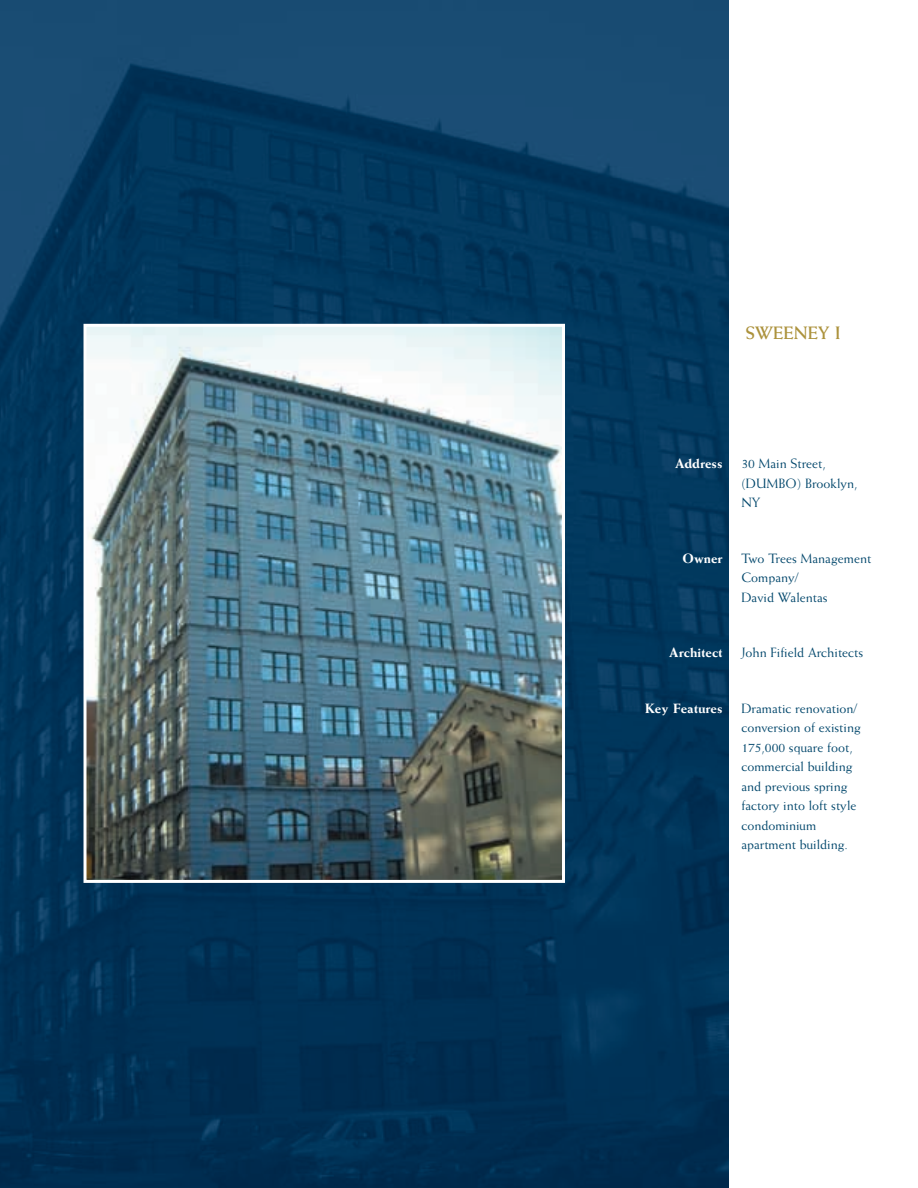
<style>
.page{position:relative;width:918px;height:1188px;background:#fff}
.page>*{position:absolute;margin:0;border:0;box-sizing:border-box;transform-origin:0 0}
.t1{font:700 18px "Weiss";color:#ac923c}
.t2{font:13.5px/19.5px "Weiss";color:#00466b}
.t3{font:800 13.5px "Weiss";color:#fff}
</style>
<div class="page">
<img style="left:0;top:0;width:729px;height:1188px">
<img style="left:88px;top:328px;width:473px;height:551px">
<div style="left:84px;top:324px;width:481px;height:559px;border:3px solid #fff"></div>
<p class="t1" style="left:746px;top:323px;width:13px">SWEENE</p>
<p class="t1" style="left:818px;top:323px;width:22px">Y I</p>
<p class="t3" style="left:675px;top:456px;width:49px">Address</p>
<p class="t2" style="left:741px;top:454px;width:118px">30 Main Street, (DUMBO) Brooklyn,<br>NY</p>
<p class="t3" style="left:683px;top:550px;width:41px">Owner</p>
<p class="t2" style="left:741px;top:548px;width:131px">Two Trees Management<br>Company/<br>David Walentas</p>
<p class="t3" style="left:669px;top:645px;width:55px">Architect</p>
<p class="t2" style="left:741px;top:643px;width:123px">John Fifield Architects</p>
<p class="t3" style="left:645px;top:700px;width:79px">Key Features</p>
<p class="t2" style="left:741px;top:698px;width:121px">Dramatic renovation/ conversion of existing<br>175,000 square foot, commercial building and previous spring factory into loft style condominium apartment building.</p>
</div>
